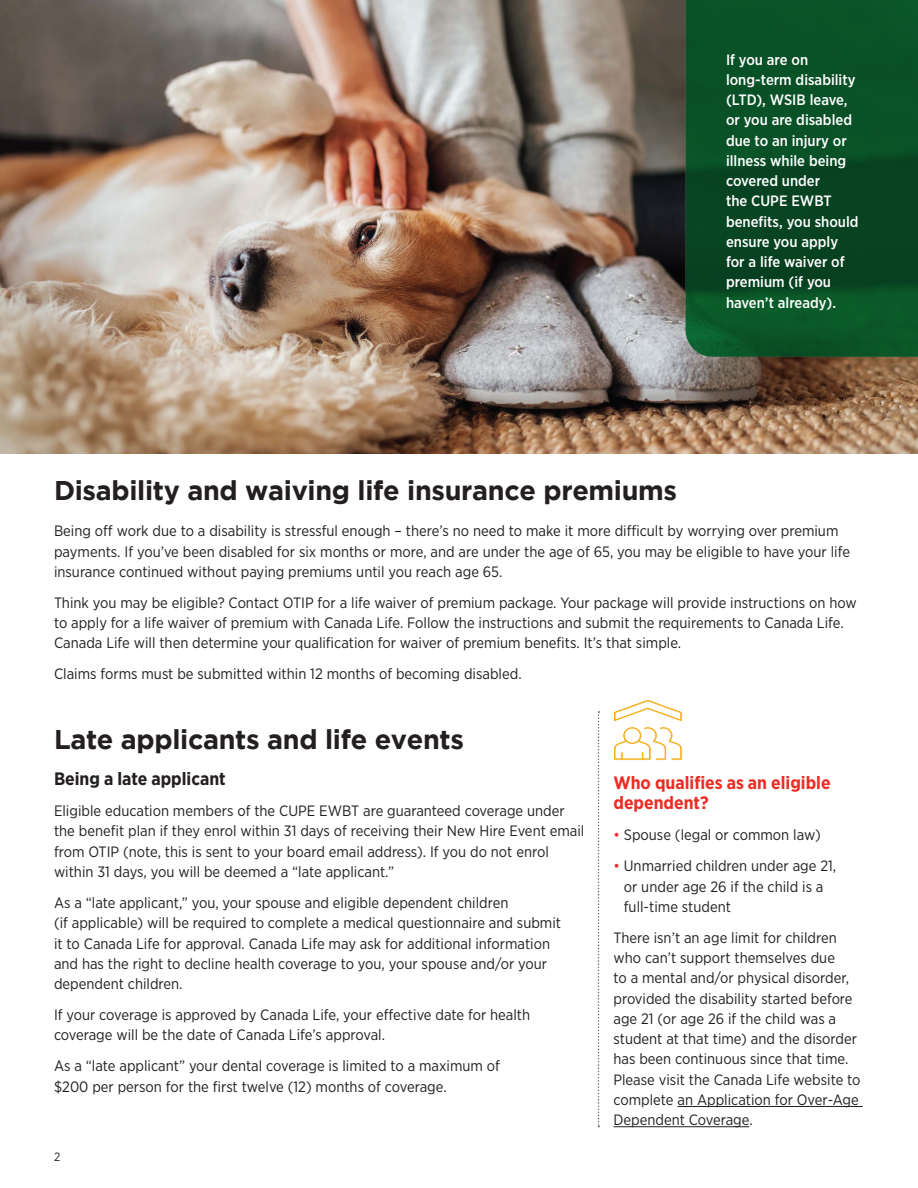
<style>
.page{position:relative;width:918px;height:1188px;background:#fff}
.page>*{position:absolute;margin:0;border:0;box-sizing:border-box;transform-origin:0 0}
.t1{font:700 27px "Gotham";letter-spacing:-.01em;color:#231f20}
.t2{font:700 18px/20.2px "Gotham Narrow";color:#ec2d24}
.t3{font:700 18px "Gotham Narrow";color:#231f20}
.t4{font:15px/20.2px "Gotham Narrow";color:#231f20}
.t5{font:500 15px/20.2px "Gotham Narrow";color:#fff}
.t6{font:12px "Gotham Narrow";color:#231f20}
.s1{color:#ec2d24}
</style>
<div class="page">
<img style="left:0;top:0;width:918px;height:454px">
<svg style="left:686px;top:0;width:232px;height:357px;fill:#095126"></svg>
<hr style="left:917px;top:792px;width:1px;height:259px;background:#0f7f3f">
<hr style="left:678px;top:1106px;width:185px;height:1px;background:#231f20">
<hr style="left:614px;top:1126px;width:135px;height:1px;background:#231f20">
<svg style="left:598px;top:711px;width:1px;height:416px"></svg>
<svg style="left:614px;top:699px;width:69px;height:62px"></svg>
<p class="t5" style="left:726px;top:49px;width:134px">If you are on long-term disability (LTD), WSIB leave, or you are disabled due to an injury or illness while being covered under<br>the CUPE EWBT benefits, you should ensure you apply for a life waiver of premium (if you haven’t already).</p>
<h1 class="t1" style="left:54px;top:475px;width:625px">Disability and waiving life insurance premiums</h1>
<p class="t4" style="left:54px;top:521px;width:798px">Being off work due to a disability is stressful enough – there’s no need to make it more difficult by worrying over premium payments. If you’ve been disabled for six months or more, and are under the age of 65, you may be eligible to have your life insurance continued without paying premiums until you reach age 65.</p>
<p class="t4" style="left:54px;top:592px;width:804px">Think you may be eligible? Contact OTIP for a life waiver of premium package. Your package will provide instructions on how to apply for a life waiver of premium with Canada Life. Follow the instructions and submit the requirements to Canada Life.<br>Canada Life will then determine your qualification for waiver of premium benefits. It’s that simple.</p>
<p class="t4" style="left:54px;top:664px;width:469px">Claims forms must be submitted within 12 months of becoming disabled.</p>
<h1 class="t1" style="left:54px;top:724px;width:411px">Late applicants and life events</h1>
<p class="t3" style="left:54px;top:767px;width:173px">Being a late applicant</p>
<p class="t4" style="left:54px;top:801px;width:532px">Eligible education members of the CUPE EWBT are guaranteed coverage under the benefit plan if they enrol within 31 days of receiving their New Hire Event email from OTIP (note, this is sent to your board email address). If you do not enrol within 31 days, you will be deemed a “late applicant.”</p>
<p class="t4" style="left:54px;top:892px;width:509px">As a “late applicant,” you, your spouse and eligible dependent children<br>(if applicable) will be required to complete a medical questionnaire and submit it to Canada Life for approval. Canada Life may ask for additional information and has the right to decline health coverage to you, your spouse and/or your dependent children.</p>
<p class="t4" style="left:54px;top:1004px;width:478px">If your coverage is approved by Canada Life, your effective date for health coverage will be the date of Canada Life’s approval.</p>
<p class="t4" style="left:54px;top:1056px;width:448px">As a “late applicant” your dental coverage is limited to a maximum of $200 per person for the first twelve (12) months of coverage.</p>
<p class="t6" style="left:54px;top:1149px;width:8px">2</p>
<p class="t2" style="left:614px;top:772px;width:219px">Who qualifies as an eligible dependent?</p>
<p class="t4" style="left:614px;top:825px;width:209px"><span class="s1">•</span> Spouse (legal or common law)</p>
<p class="t4" style="left:624px;top:856px;width:214px;text-indent:-10px"><span class="s1">•</span> Unmarried children under age 21, or under age 26 if the child is a full-time student</p>
<p class="t4" style="left:614px;top:927px;width:249px">There isn’t an age limit for children who can’t support themselves due<br>to a mental and/or physical disorder, provided the disability started before age 21 (or age 26 if the child was a student at that time) and the disorder has been continuous since that time.<br>Please visit the Canada Life website to complete an Application for Over-Age Dependent Coverage.</p>
</div>
